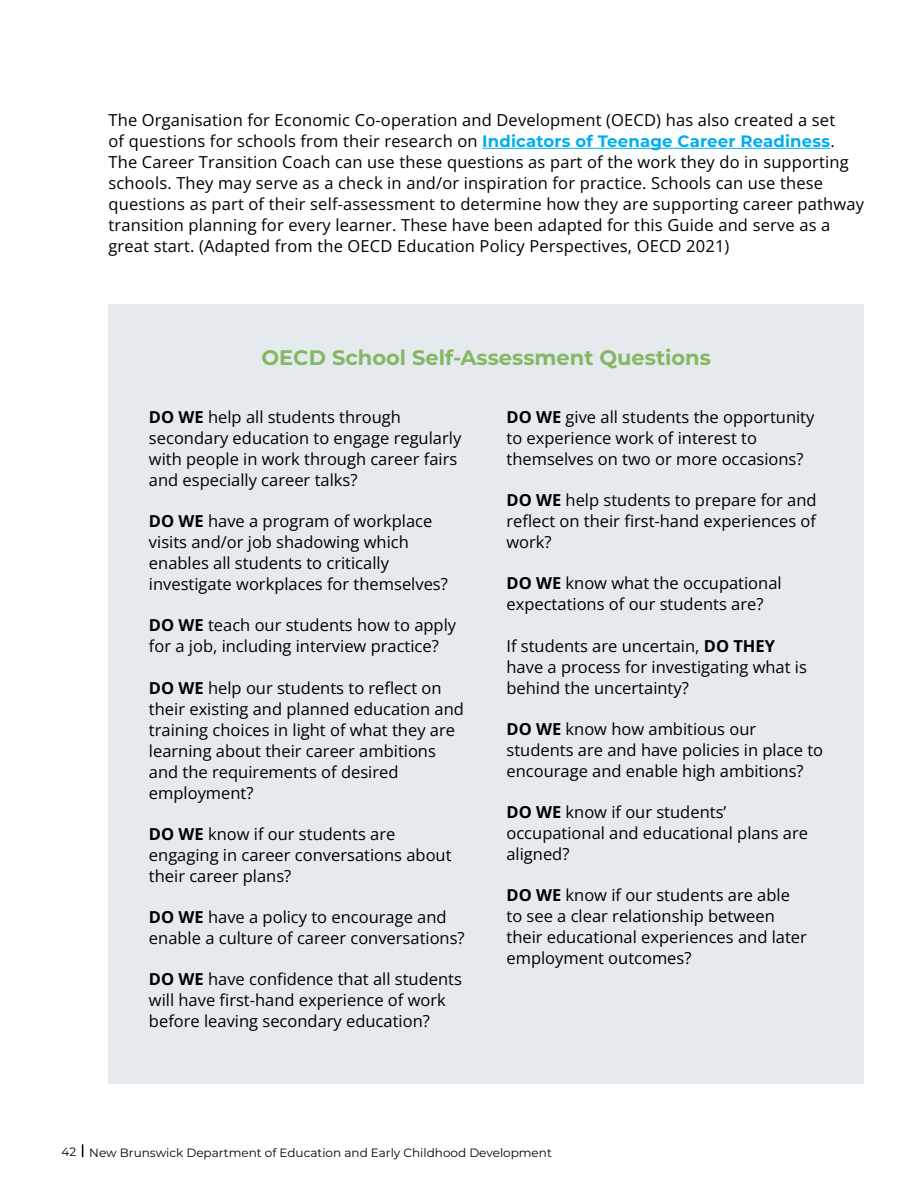
<style>
.page{position:relative;width:918px;height:1188px;background:#fff}
.page>*{position:absolute;margin:0;border:0;box-sizing:border-box;transform-origin:0 0}
.H3_Centred{font:700 21px "Montserrat";color:#84b863}
.Double_Column{font:16.5px/21px "Open Sans";color:#000}
.Body_11pt{font:16.5px/21px "Open Sans";letter-spacing:.01em;color:#000}
.t1{font:12px "Montserrat";color:#000}
.s1{font-family:"Montserrat";font-weight:700;color:#00aeef}
.s2{font-weight:700}
</style>
<div class="page">
<svg style="left:82px;top:1144px;width:1px;height:13px"></svg>
<hr style="left:482px;top:148px;width:348px;height:1px;background:#00aeef">
<div style="left:108px;top:304px;width:756px;height:780px;background:#e5eaee"></div>
<p class="Body_11pt" style="left:108px;top:109px;width:757px">The Organisation for Economic Co-operation and Development (OECD) has also created a set<br>of questions for schools from their research on <span class="s1">Indicators of Teenage Career Readiness</span>.<br>The Career Transition Coach can use these questions as part of the work they do in supporting schools. They may serve as a check in and/or inspiration for practice. Schools can use these questions as part of their self-assessment to determine how they are supporting career pathway transition planning for every learner. These have been adapted for this Guide and serve as a great start. (Adapted from the OECD Education Policy Perspectives, OECD 2021)</p>
<h3 class="H3_Centred" style="left:262px;top:342px;width:451px">OECD School Self-Assessment Questions</h3>
<p class="Double_Column" style="left:149px;top:406px;width:314px"><span class="s2">DO WE</span> help all students through secondary education to engage regularly with people in work through career fairs and especially career talks?</p>
<p class="Double_Column" style="left:149px;top:510px;width:300px"><span class="s2">DO WE</span> have a program of workplace visits and/or job shadowing which enables all students to critically investigate workplaces for themselves?</p>
<p class="Double_Column" style="left:149px;top:614px;width:309px"><span class="s2">DO WE</span> teach our students how to apply for a job, including interview practice?</p>
<p class="Double_Column" style="left:149px;top:677px;width:317px"><span class="s2">DO WE</span> help our students to reflect on their existing and planned education and training choices in light of what they are learning about their career ambitions and the requirements of desired employment?</p>
<p class="Double_Column" style="left:149px;top:823px;width:304px"><span class="s2">DO WE</span> know if our students are engaging in career conversations about their career plans?</p>
<p class="Double_Column" style="left:149px;top:906px;width:317px"><span class="s2">DO WE</span> have a policy to encourage and enable a culture of career conversations?</p>
<p class="Double_Column" style="left:149px;top:968px;width:314px"><span class="s2">DO WE</span> have confidence that all students will have first-hand experience of work before leaving secondary education?</p>
<p class="Double_Column" style="left:506px;top:406px;width:309px"><span class="s2">DO WE</span> give all students the opportunity to experience work of interest to themselves on two or more occasions?</p>
<p class="Double_Column" style="left:506px;top:489px;width:312px;text-align:justify"><span class="s2">DO WE</span> help students to prepare for and reflect on their first-hand experiences of work?</p>
<p class="Double_Column" style="left:506px;top:572px;width:277px"><span class="s2">DO WE</span> know what the occupational expectations of our students are?</p>
<p class="Double_Column" style="left:506px;top:635px;width:302px">If students are uncertain, <span class="s2">DO THEY </span>have a process for investigating what is behind the uncertainty?</p>
<p class="Double_Column" style="left:506px;top:718px;width:318px"><span class="s2">DO WE</span> know how ambitious our students are and have policies in place to encourage and enable high ambitions?</p>
<p class="Double_Column" style="left:506px;top:801px;width:303px"><span class="s2">DO WE</span> know if our students’ occupational and educational plans are aligned?</p>
<p class="Double_Column" style="left:506px;top:884px;width:302px"><span class="s2">DO WE</span> know if our students are able to see a clear relationship between their educational experiences and later employment outcomes?</p>
<p class="t1" style="left:62px;top:1144px;width:492px">42 New Brunswick Department of Education and Early Childhood Development</p>
</div>
